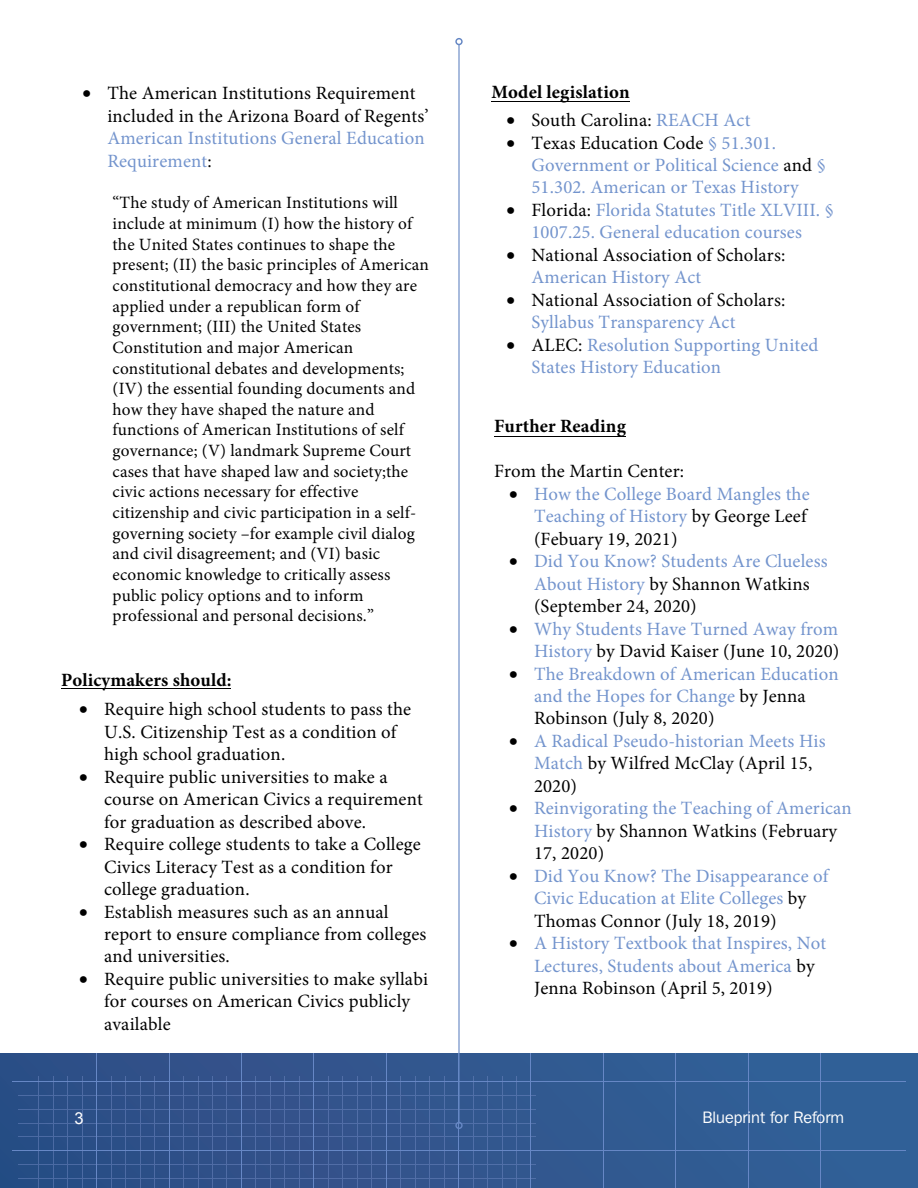
<style>
.page{position:relative;width:918px;height:1188px;background:#fff}
.page>*{position:absolute;margin:0;border:0;box-sizing:border-box;transform-origin:0 0}
.t1{font:18.75px/22.5px "Minion Pro";letter-spacing:.01em;color:#7394cd}
.t2{font:18.75px/22.5px "Minion Pro";letter-spacing:.01em;color:#000}
.t3{font:700 18.75px "Minion Pro";letter-spacing:.01em;color:#000}
.t4{font:17.25px/20.7px "Minion Pro";letter-spacing:.01em;color:#000}
.t5{font:16.5px "Franklin Gothic IT Cby BT";color:#fff}
.t6{font:16.5px "Arial";color:#fff}
.s1{color:#000}
.s2{color:#7394cd}
</style>
<div class="page">
<div style="left:0;top:1053px;width:918px;height:135px;background:#31578f"></div>
<hr style="left:96px;top:1053px;width:1px;height:135px;background:#6687c5">
<hr style="left:169px;top:1053px;width:1px;height:135px;background:#6687c5">
<hr style="left:241px;top:1053px;width:1px;height:135px;background:#6687c5">
<hr style="left:313px;top:1053px;width:1px;height:135px;background:#6687c5">
<hr style="left:386px;top:1053px;width:1px;height:135px;background:#6687c5">
<hr style="left:458px;top:1053px;width:1px;height:135px;background:#6687c5">
<hr style="left:531px;top:1053px;width:1px;height:135px;background:#6687c5">
<hr style="left:603px;top:1053px;width:1px;height:135px;background:#6687c5">
<hr style="left:675px;top:1053px;width:1px;height:135px;background:#6687c5">
<hr style="left:748px;top:1053px;width:1px;height:135px;background:#6687c5">
<hr style="left:820px;top:1053px;width:1px;height:135px;background:#6687c5">
<hr style="left:12px;top:1081px;width:894px;height:1px;background:#6687c5">
<hr style="left:12px;top:1150px;width:894px;height:1px;background:#6687c5">
<hr style="left:19px;top:1178px;width:517px;height:1px;background:#7089c3">
<hr style="left:19px;top:1164px;width:517px;height:1px;background:#7089c3">
<hr style="left:19px;top:1137px;width:517px;height:1px;background:#7089c3">
<hr style="left:19px;top:1123px;width:517px;height:1px;background:#7089c3">
<hr style="left:19px;top:1109px;width:517px;height:1px;background:#7089c3">
<hr style="left:19px;top:1095px;width:517px;height:1px;background:#7089c3">
<hr style="left:430px;top:1076px;width:1px;height:112px;background:#7089c3">
<hr style="left:415px;top:1076px;width:1px;height:112px;background:#7089c3">
<hr style="left:401px;top:1076px;width:1px;height:112px;background:#7089c3">
<hr style="left:444px;top:1076px;width:1px;height:112px;background:#7089c3">
<hr style="left:502px;top:1076px;width:1px;height:112px;background:#7089c3">
<hr style="left:487px;top:1076px;width:1px;height:112px;background:#7089c3">
<hr style="left:473px;top:1076px;width:1px;height:112px;background:#7089c3">
<hr style="left:516px;top:1076px;width:1px;height:112px;background:#7089c3">
<hr style="left:372px;top:1076px;width:1px;height:112px;background:#7089c3">
<hr style="left:357px;top:1076px;width:1px;height:112px;background:#7089c3">
<hr style="left:343px;top:1076px;width:1px;height:112px;background:#7089c3">
<hr style="left:328px;top:1076px;width:1px;height:112px;background:#7089c3">
<hr style="left:299px;top:1076px;width:1px;height:112px;background:#7089c3">
<hr style="left:285px;top:1076px;width:1px;height:112px;background:#7089c3">
<hr style="left:270px;top:1076px;width:1px;height:112px;background:#7089c3">
<hr style="left:256px;top:1076px;width:1px;height:112px;background:#7089c3">
<hr style="left:227px;top:1076px;width:1px;height:112px;background:#7089c3">
<hr style="left:212px;top:1076px;width:1px;height:112px;background:#7089c3">
<hr style="left:198px;top:1076px;width:1px;height:112px;background:#7089c3">
<hr style="left:183px;top:1076px;width:1px;height:112px;background:#7089c3">
<hr style="left:154px;top:1076px;width:1px;height:112px;background:#7089c3">
<hr style="left:140px;top:1076px;width:1px;height:112px;background:#7089c3">
<hr style="left:125px;top:1076px;width:1px;height:112px;background:#7089c3">
<hr style="left:111px;top:1076px;width:1px;height:112px;background:#7089c3">
<hr style="left:82px;top:1076px;width:1px;height:112px;background:#7089c3">
<hr style="left:68px;top:1076px;width:1px;height:112px;background:#7089c3">
<hr style="left:53px;top:1076px;width:1px;height:112px;background:#7089c3">
<hr style="left:39px;top:1076px;width:1px;height:112px;background:#7089c3">
<hr style="left:458px;top:45px;width:2px;height:1078px;background:#6587c4">
<div style="left:455px;top:1122px;width:8px;height:7px;border:1px solid #6587c4;border-radius:50%"></div>
<div style="left:455px;top:38px;width:8px;height:7px;border:1px solid #6587c4;border-radius:50%"></div>
<hr style="left:491px;top:101px;width:139px;height:1px;background:#000">
<hr style="left:61px;top:688px;width:170px;height:1px;background:#000">
<hr style="left:494px;top:436px;width:132px;height:1px;background:#000">
<p class="t2" style="left:107px;top:82px;width:323px;text-indent:-25px">• The American Institutions Requirement included in the Arizona Board of Regents’</p>
<p class="t1" style="left:107px;top:127px;width:319px">American Institutions General Education<br>Requirement<span class="s1">:</span></p>
<p class="t4" style="left:113px;top:193px;width:318px">“The study of American Institutions will include at minimum (I) how the history of the United States continues to shape the present; (II) the basic principles of American constitutional democracy and how they are applied under a republican form of government; (III) the United States Constitution and major American constitutional debates and developments; (IV) the essential founding documents and how they have shaped the nature and functions of American Institutions of self governance; (V) landmark Supreme Court cases that have shaped law and society;the civic actions necessary for effective citizenship and civic participation in a self&shy;governing society –for example civil dialog and civil disagreement; and (VI) basic economic knowledge to critically assess public policy options and to inform professional and personal decisions.”</p>
<p class="t3" style="left:61px;top:667px;width:172px">Policymakers should:</p>
<p class="t2" style="left:104px;top:698px;width:309px;text-indent:-25px">• Require high school students to pass the<br>U.S. Citizenship Test as a condition of high school graduation.</p>
<p class="t2" style="left:104px;top:766px;width:320px;text-indent:-25px">• Require public universities to make a course on American Civics a requirement for graduation as described above.</p>
<p class="t2" style="left:104px;top:833px;width:318px;text-indent:-25px">• Require college students to take a College<br>Civics Literacy Test as a condition for college graduation.</p>
<p class="t2" style="left:104px;top:900px;width:324px;text-indent:-25px">• Establish measures such as an annual report to ensure compliance from colleges and universities.</p>
<p class="t2" style="left:104px;top:968px;width:325px;text-indent:-25px">• Require public universities to make syllabi for courses on American Civics publicly available</p>
<p class="t3" style="left:491px;top:78px;width:140px">Model legislation</p>
<p class="t2" style="left:506px;top:109px;width:245px">• South Carolina: <span class="s2">REACH Act</span></p>
<p class="t1" style="left:531px;top:131px;width:296px;text-indent:-25px"><span class="s1">• Texas Education Code</span> § 51.301.<br>Government or Political Science <span class="s1">and</span> §<br>51.302. American or Texas History</p>
<p class="t1" style="left:506px;top:199px;width:329px;text-align:center"><span class="s1">• Florida:</span> Florida Statutes Title XLVIII. §<br>1007.25. General education courses</p>
<p class="t2" style="left:531px;top:244px;width:255px;text-indent:-25px">• National Association of Scholars:<br><span class="s2">American History Act</span></p>
<p class="t2" style="left:531px;top:289px;width:255px;text-indent:-25px">• National Association of Scholars:<br><span class="s2">Syllabus Transparency Act</span></p>
<p class="t1" style="left:531px;top:334px;width:288px;text-indent:-25px"><span class="s1">• ALEC:</span> Resolution Supporting United<br>States History Education</p>
<p class="t3" style="left:494px;top:413px;width:133px">Further Reading</p>
<p class="t2" style="left:494px;top:460px;width:192px">From the Martin Center:</p>
<p class="t1" style="left:534px;top:483px;width:277px;text-indent:-25px"><span class="s1">•</span> How the College Board Mangles the<br>Teaching of History <span class="s1">by George Leef (Febuary 19, 2021)</span></p>
<p class="t1" style="left:534px;top:550px;width:295px;text-indent:-25px"><span class="s1">•</span> Did You Know? Students Are Clueless<br>About History <span class="s1">by Shannon Watkins (September 24, 2020)</span></p>
<p class="t1" style="left:509px;top:618px;width:332px;text-align:right"><span class="s1">•</span> Why Students Have Turned Away from<br>History <span class="s1">by David Kaiser (June 10, 2020)</span></p>
<p class="t1" style="left:534px;top:662px;width:306px;text-indent:-25px"><span class="s1">•</span> The Breakdown of American Education and the Hopes for Change <span class="s1">by Jenna<br>Robinson (July 8, 2020)</span></p>
<p class="t1" style="left:534px;top:730px;width:293px;text-indent:-25px"><span class="s1">•</span> A Radical Pseudo-historian Meets His<br>Match <span class="s1">by Wilfred McClay (April 15,<br>2020)</span></p>
<p class="t1" style="left:534px;top:797px;width:319px;text-indent:-25px"><span class="s1">•</span> Reinvigorating the Teaching of American<br>History <span class="s1">by Shannon Watkins (February<br>17, 2020)</span></p>
<p class="t1" style="left:534px;top:865px;width:296px;text-indent:-25px"><span class="s1">•</span> Did You Know? The Disappearance of<br>Civic Education at Elite Colleges <span class="s1">by<br>Thomas Connor (July 18, 2019)</span></p>
<p class="t1" style="left:534px;top:932px;width:294px;text-indent:-25px"><span class="s1">•</span> A History Textbook that Inspires, Not<br>Lectures, Students about America <span class="s1">by<br>Jenna Robinson (April 5, 2019)</span></p>
<p class="t6" style="left:75px;top:1107px;width:11px">3</p>
<p class="t5" style="left:702px;top:1107px;width:143px">Blueprint for Reform</p>
</div>
